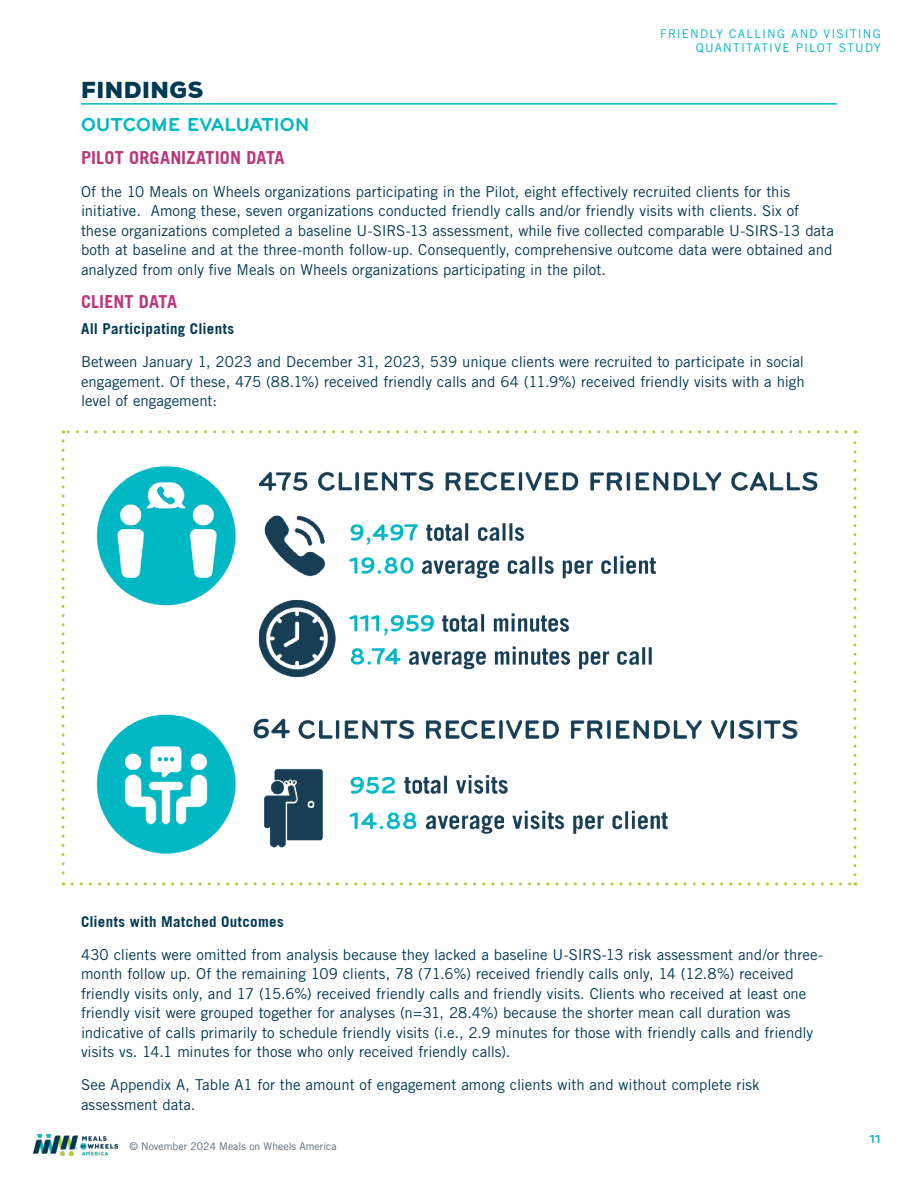
<style>
.page{position:relative;width:918px;height:1188px;background:#fff}
.page>*{position:absolute;margin:0;border:0;box-sizing:border-box;transform-origin:0 0}
.main_header_-_large_nexa{font:900 22.5px "Nexa";letter-spacing:.02em;color:#003952}
.Header{font:700 19.5px "Bryant";letter-spacing:-.01em;color:#00b7c4}
.t1{font:700 18px "Trade Gothic";letter-spacing:.005em;color:#ba377c}
.Header-2{font:15px/19.5px "Trade Gothic LT Std";color:#003952}
.Header-3{font:700 15px "Trade Gothic";letter-spacing:.02em;color:#003952}
.t2{font:12px/14.4px "Trade Gothic LT Std";letter-spacing:.095em;color:#00b7c4;text-align:right}
.t3{font:700 12px "Bryant";color:#00b7c4}
.t4{font:10.5px "Trade Gothic LT Std";color:#53687c}
</style>
<div class="page">
<img style="left:33px;top:1134px;width:84px;height:22px">
<hr style="left:81px;top:103px;width:756px;height:2px;background:#00b7c4">
<img style="left:97px;top:466px;width:721px;height:388px">
<svg style="left:62px;top:441px;width:3px;height:444px"></svg>
<svg style="left:72px;top:882px;width:784px;height:3px"></svg>
<svg style="left:853px;top:430px;width:3px;height:445px"></svg>
<svg style="left:63px;top:430px;width:783px;height:3px"></svg>
<p class="t2" style="left:660px;top:26px;width:222px">FRIENDLY CALLING AND VISITING<br>QUANTITATIVE PILOT STUDY</p>
<p class="main_header_-_large_nexa" style="left:81px;top:75px;width:123px">FINDINGS</p>
<p class="Header" style="left:81px;top:114px;width:230px">OUTCOME EVALUATION</p>
<h2 class="t1" style="left:81px;top:146px;width:205px">PILOT ORGANIZATION DATA</h2>
<p class="Header-2" style="left:81px;top:182px;width:754px">Of the 10 Meals on Wheels organizations participating in the Pilot, eight effectively recruited clients for this initiative. Among these, seven organizations conducted friendly calls and/or friendly visits with clients. Six of these organizations completed a baseline U-SIRS-13 assessment, while five collected comparable U-SIRS-13 data both at baseline and at the three-month follow-up. Consequently, comprehensive outcome data were obtained and analyzed from only five Meals on Wheels organizations participating in the pilot.</p>
<h2 class="t1" style="left:81px;top:290px;width:98px">CLIENT DATA</h2>
<p class="Header-3" style="left:81px;top:320px;width:155px">All Participating Clients</p>
<p class="Header-2" style="left:81px;top:352px;width:725px;text-align:justify">Between January 1, 2023 and December 31, 2023, 539 unique clients were recruited to participate in social engagement. Of these, 475 (88.1%) received friendly calls and 64 (11.9%) received friendly visits with a high level of engagement:</p>
<p class="Header-3" style="left:81px;top:912px;width:204px">Clients with Matched Outcomes</p>
<p class="Header-2" style="left:81px;top:944px;width:744px">430 clients were omitted from analysis because they lacked a baseline U-SIRS-13 risk assessment and/or three&shy;month follow up. Of the remaining 109 clients, 78 (71.6%) received friendly calls only, 14 (12.8%) received friendly visits only, and 17 (15.6%) received friendly calls and friendly visits. Clients who received at least one friendly visit were grouped together for analyses (n=31, 28.4%) because the shorter mean call duration was indicative of calls primarily to schedule friendly visits (i.e., 2.9 minutes for those with friendly calls and friendly visits vs. 14.1 minutes for those who only received friendly calls).</p>
<p class="Header-2" style="left:81px;top:1075px;width:680px">See Appendix A, Table A1 for the amount of engagement among clients with and without complete risk assessment data.</p>
<p class="t4" style="left:130px;top:1140px;width:209px">© November 2024 Meals on Wheels America</p>
<p class="t3" style="left:870px;top:1132px;width:12px">11</p>
</div>
